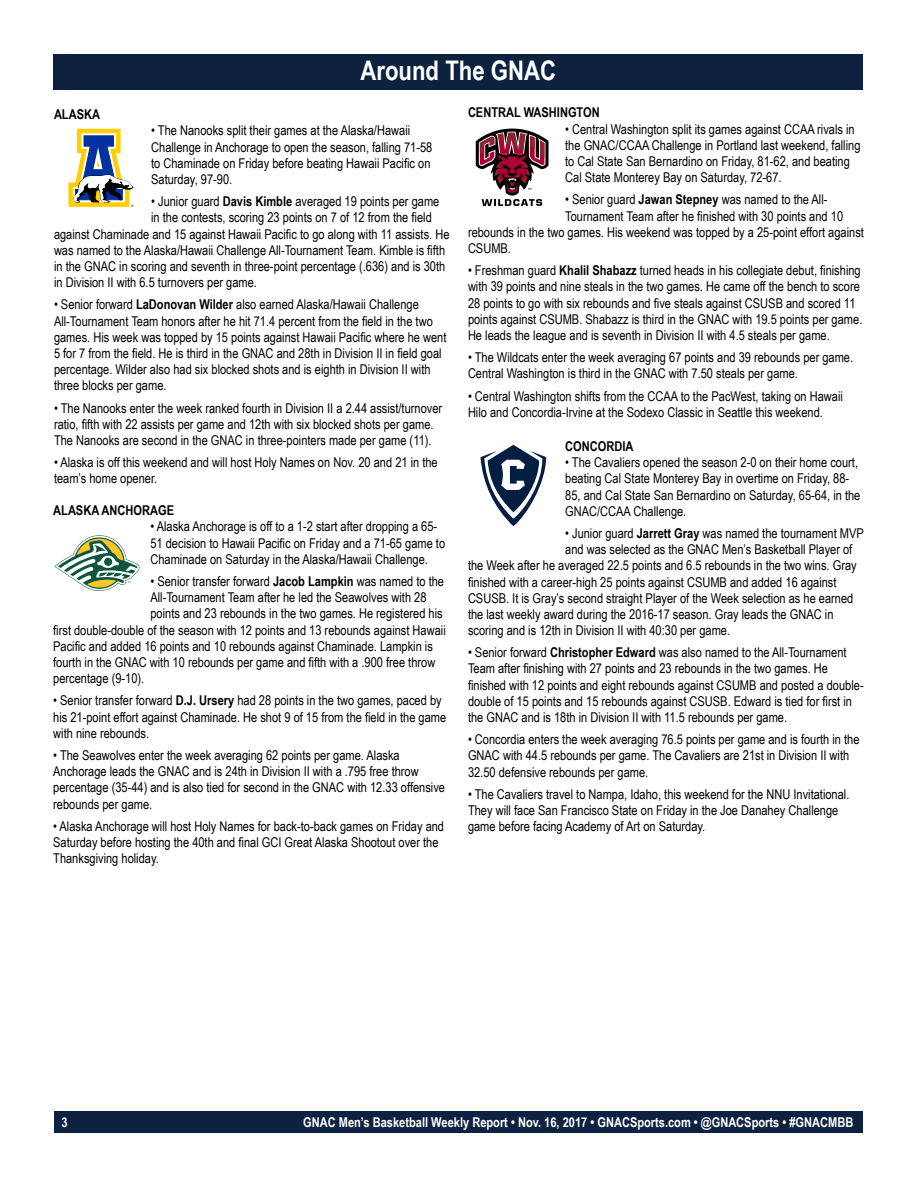
<style>
.page{position:relative;width:918px;height:1188px;background:#fff}
.page>*{position:absolute;margin:0;border:0;box-sizing:border-box;transform-origin:0 0}
.t1{font:700 27px "Arial Narrow";color:#fff}
.t2{font:13.5px/16.2px "Arial Narrow";color:#000}
.t3{font:700 13.5px "Arial Narrow";color:#fff}
.t4{font:700 13.5px "Arial Narrow";color:#000}
.t5{font:3.3px "Helvetica";color:#000}
.s1{font-weight:700}
</style>
<div class="page">
<div style="left:55px;top:1111px;width:808px;height:22px;background:#0d2240"></div>
<div style="left:53px;top:54px;width:810px;height:36px;background:#0d223f"></div>
<svg style="left:54px;top:535px;width:86px;height:56px"></svg>
<div style="left:104px;top:558px;width:8px;height:8px;background:#0e553f;border-radius:50%"></div>
<svg style="left:475px;top:128px;width:74px;height:78px"></svg>
<svg style="left:480px;top:445px;width:66px;height:81px"></svg>
<svg style="left:68px;top:129px;width:65px;height:78px"></svg>
<h1 class="t1" style="left:360px;top:50px;width:197px">Around The GNAC</h1>
<p class="t4" style="left:54px;top:104px;width:48px">ALASKA</p>
<p class="t2" style="left:151px;top:122px;width:283px">• The Nanooks split their games at the Alaska/Hawaii Challenge in Anchorage to open the season, falling 71-58 to Chaminade on Friday before beating Hawaii Pacific on Saturday, 97-90.</p>
<p class="t2" style="left:151px;top:193px;width:290px">• Junior guard <span class="s1">Davis Kimble</span> averaged 19 points per game</p>
<p class="t2" style="left:151px;top:209px;width:282px">in the contests, scoring 23 points on 7 of 12 from the field</p>
<p class="t2" style="left:54px;top:225px;width:397px">against Chaminade and 15 against Hawaii Pacific to go along with 11 assists. He</p>
<p class="t2" style="left:54px;top:241px;width:393px">was named to the Alaska/Hawaii Challenge All-Tournament Team. Kimble is fifth</p>
<p class="t2" style="left:54px;top:258px;width:393px">in the GNAC in scoring and seventh in three-point percentage (.636) and is 30th</p>
<p class="t2" style="left:54px;top:274px;width:205px">in Division II with 6.5 turnovers per game.</p>
<p class="t2" style="left:54px;top:296px;width:394px">• Senior forward <span class="s1">LaDonovan Wilder</span> also earned Alaska/Hawaii Challenge All-Tournament Team honors after he hit 71.4 percent from the field in the two games. His week was topped by 15 points against Hawaii Pacific where he went 5 for 7 from the field. He is third in the GNAC and 28th in Division II in field goal percentage. Wilder also had six blocked shots and is eighth in Division II with three blocks per game.</p>
<p class="t2" style="left:54px;top:399px;width:390px">• The Nanooks enter the week ranked fourth in Division II a 2.44 assist/turnover ratio, fifth with 22 assists per game and 12th with six blocked shots per game.<br>The Nanooks are second in the GNAC in three-pointers made per game (11).</p>
<p class="t2" style="left:54px;top:454px;width:385px">• Alaska is off this weekend and will host Holy Names on Nov. 20 and 21 in the team’s home opener.</p>
<p class="t5" style="left:131px;top:203px;width:4px">®</p>
<p class="t4" style="left:53px;top:500px;width:122px">ALASKA ANCHORAGE</p>
<p class="t2" style="left:150px;top:518px;width:296px">• Alaska Anchorage is off to a 1-2 start after dropping a 65-<br>51 decision to Hawaii Pacific on Friday and a 71-65 game to<br>Chaminade on Saturday in the Alaska/Hawaii Challenge.</p>
<p class="t2" style="left:150px;top:573px;width:295px">• Senior transfer forward <span class="s1">Jacob Lampkin</span> was named to the</p>
<p class="t2" style="left:150px;top:589px;width:278px">All-Tournament Team after he led the Seawolves with 28</p>
<p class="t2" style="left:150px;top:605px;width:294px">points and 23 rebounds in the two games. He registered his</p>
<p class="t2" style="left:53px;top:621px;width:394px">first double-double of the season with 12 points and 13 rebounds against Hawaii</p>
<p class="t2" style="left:53px;top:637px;width:381px">Pacific and added 16 points and 10 rebounds against Chaminade. Lampkin is</p>
<p class="t2" style="left:53px;top:654px;width:384px">fourth in the GNAC with 10 rebounds per game and fifth with a .900 free throw</p>
<p class="t2" style="left:53px;top:670px;width:93px">percentage (9-10).</p>
<p class="t2" style="left:53px;top:692px;width:395px">• Senior transfer forward <span class="s1">D.J. Ursery</span> had 28 points in the two games, paced by his 21-point effort against Chaminade. He shot 9 of 15 from the field in the game with nine rebounds.</p>
<p class="t2" style="left:53px;top:747px;width:393px">• The Seawolves enter the week averaging 62 points per game. Alaska Anchorage leads the GNAC and is 24th in Division II with a .795 free throw percentage (35-44) and is also tied for second in the GNAC with 12.33 offensive rebounds per game.</p>
<p class="t2" style="left:53px;top:817px;width:392px">• Alaska Anchorage will host Holy Names for back-to-back games on Friday and<br>Saturday before hosting the 40th and final GCI Great Alaska Shootout over the<br>Thanksgiving holiday.</p>
<p class="t4" style="left:468px;top:102px;width:133px">CENTRAL WASHINGTON</p>
<p class="t2" style="left:565px;top:120px;width:297px">• Central Washington split its games against CCAA rivals in the GNAC/CCAA Challenge in Portland last weekend, falling to Cal State San Bernardino on Friday, 81-62, and beating Cal State Monterey Bay on Saturday, 72-67.</p>
<p class="t2" style="left:565px;top:191px;width:264px">• Senior guard <span class="s1">Jawan Stepney</span> was named to the All-</p>
<p class="t2" style="left:565px;top:207px;width:279px">Tournament Team after he finished with 30 points and 10</p>
<p class="t2" style="left:468px;top:223px;width:397px">rebounds in the two games. His weekend was topped by a 25-point effort against</p>
<p class="t2" style="left:468px;top:240px;width:45px">CSUMB.</p>
<p class="t2" style="left:468px;top:262px;width:396px">• Freshman guard <span class="s1">Khalil Shabazz</span> turned heads in his collegiate debut, finishing with 39 points and nine steals in the two games. He came off the bench to score 28 points to go with six rebounds and five steals against CSUSB and scored 11 points against CSUMB. Shabazz is third in the GNAC with 19.5 points per game.<br>He leads the league and is seventh in Division II with 4.5 steals per game.</p>
<p class="t2" style="left:468px;top:349px;width:387px">• The Wildcats enter the week averaging 67 points and 39 rebounds per game.<br>Central Washington is third in the GNAC with 7.50 steals per game.</p>
<p class="t2" style="left:468px;top:387px;width:376px">• Central Washington shifts from the CCAA to the PacWest, taking on Hawaii<br>Hilo and Concordia-Irvine at the Sodexo Classic in Seattle this weekend.</p>
<p class="t4" style="left:565px;top:436px;width:70px">CONCORDIA</p>
<p class="t2" style="left:565px;top:454px;width:297px">• The Cavaliers opened the season 2-0 on their home court, beating Cal State Monterey Bay in overtime on Friday, 88- 85, and Cal State San Bernardino on Saturday, 65-64, in the GNAC/CCAA Challenge.</p>
<p class="t2" style="left:565px;top:525px;width:300px">• Junior guard <span class="s1">Jarrett Gray</span> was named the tournament MVP</p>
<p class="t2" style="left:565px;top:541px;width:289px">and was selected as the GNAC Men’s Basketball Player of</p>
<p class="t2" style="left:468px;top:557px;width:390px">the Week after he averaged 22.5 points and 6.5 rebounds in the two wins. Gray</p>
<p class="t2" style="left:468px;top:573px;width:370px">finished with a career-high 25 points against CSUMB and added 16 against</p>
<p class="t2" style="left:468px;top:589px;width:387px">CSUSB. It is Gray’s second straight Player of the Week selection as he earned</p>
<p class="t2" style="left:468px;top:606px;width:367px">the last weekly award during the 2016-17 season. Gray leads the GNAC in</p>
<p class="t2" style="left:468px;top:622px;width:264px">scoring and is 12th in Division II with 40:30 per game.</p>
<p class="t2" style="left:468px;top:644px;width:397px">• Senior forward <span class="s1">Christopher Edward</span> was also named to the All-Tournament Team after finishing with 27 points and 23 rebounds in the two games. He finished with 12 points and eight rebounds against CSUMB and posted a double&shy;double of 15 points and 15 rebounds against CSUSB. Edward is tied for first in the GNAC and is 18th in Division II with 11.5 rebounds per game.</p>
<p class="t2" style="left:468px;top:731px;width:393px">• Concordia enters the week averaging 76.5 points per game and is fourth in the<br>GNAC with 44.5 rebounds per game. The Cavaliers are 21st in Division II with<br>32.50 defensive rebounds per game.</p>
<p class="t2" style="left:468px;top:786px;width:383px">• The Cavaliers travel to Nampa, Idaho, this weekend for the NNU Invitational.<br>They will face San Francisco State on Friday in the Joe Danahey Challenge game before facing Academy of Art on Saturday.</p>
<p class="t3" style="left:61px;top:1112px;width:8px">3</p>
<p class="t3" style="left:303px;top:1112px;width:552px">GNAC Men’s Basketball Weekly Report • Nov. 16, 2017 • GNACSports.com • @GNACSports • #GNACMBB</p>
</div>
